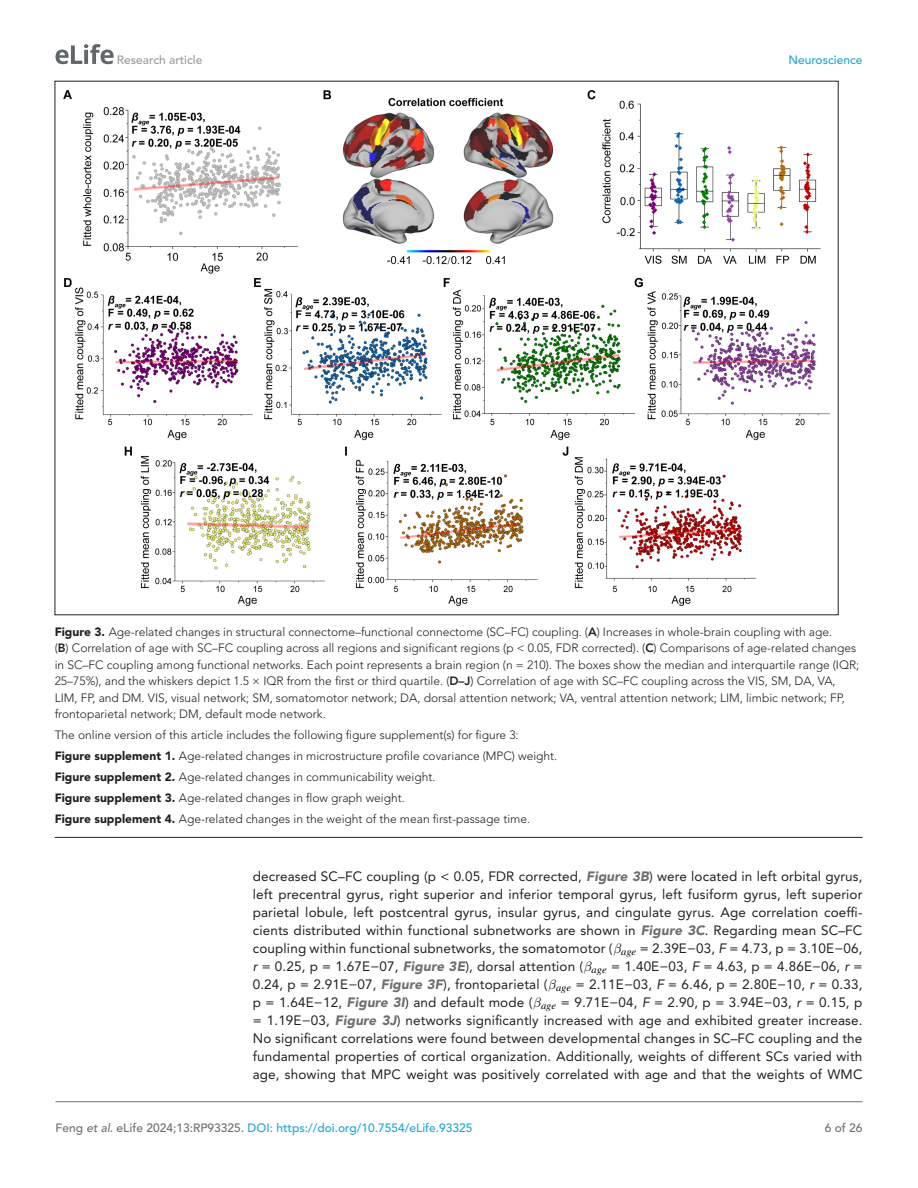
<style>
.page{position:relative;width:918px;height:1188px;background:#fff}
.page>*{position:absolute;margin:0;border:0;box-sizing:border-box;transform-origin:0 0}
.t1{font:13.5px/18px "Avenir LT Std";letter-spacing:.01em;color:#231f20;text-align:justify}
.t2{font:300 12px/16.5px "Avenir LT Std";color:#231f20}
.t3{font:500 12px "Avenir LT Std";color:#1ea4d7}
.t4{font:500 12px "Avenir LT Std";color:#9a9a9a}
.t5{font:500 12px "Avenir LT Std";color:#6e6e70}
.s1{font-weight:900}
.s2{font-weight:800}
.s3{font-weight:900;font-style:italic;color:#6e6e70}
.s4{font-family:"CMMI9";color:#000}
.s5{font-style:italic}
.s6{color:#6e6e70}
.s7{font-style:italic;color:#6e6e70}
</style>
<div class="page">
<svg style="left:56px;top:44px;width:58px;height:20px"></svg>
<hr style="left:56px;top:1101px;width:806px;height:1px;background:#6e6e70">
<hr style="left:55px;top:837px;width:807px;height:1px;background:#231f20">
<img style="left:64px;top:90px;width:765px;height:516px">
<p class="t4" style="left:117px;top:53px;width:87px">Research article</p>
<p class="t3" style="left:788px;top:53px;width:76px">Neuroscience</p>
<p class="t2" style="left:55px;top:624px;width:806px"><span class="s1">Figure 3.</span> Age-related changes in structural connectome–functional connectome (SC–FC) coupling. (<span class="s2">A</span>) Increases in whole-brain coupling with age.<br>(<span class="s2">B</span>) Correlation of age with SC–FC coupling across all regions and significant regions (p &lt; 0.05, FDR corrected). (<span class="s2">C</span>) Comparisons of age-related changes in SC–FC coupling among functional networks. Each point represents a brain region (n = 210). The boxes show the median and interquartile range (IQR; 25–75%), and the whiskers depict 1.5 × IQR from the first or third quartile. (<span class="s2">D–J</span>) Correlation of age with SC–FC coupling across the VIS, SM, DA, VA, LIM, FP, and DM. VIS, visual network; SM, somatomotor network; DA, dorsal attention network; VA, ventral attention network; LIM, limbic network; FP, frontoparietal network; DM, default mode network.</p>
<p class="t2" style="left:55px;top:725px;width:504px;line-height:21px">The online version of this article includes the following figure supplement(s) for figure 3:<br><span class="s1">Figure supplement 1.</span> Age-related changes in microstructure profile covariance (MPC) weight.<br><span class="s1">Figure supplement 2.</span> Age-related changes in communicability weight.<br><span class="s1">Figure supplement 3.</span> Age-related changes in flow graph weight.<br><span class="s1">Figure supplement 4.</span> Age-related changes in the weight of the mean first-passage time.</p>
<p class="t1" style="left:253px;top:868px;width:611px">decreased SC–FC coupling (p &lt; 0.05, FDR corrected, <span class="s3">Figure 3B</span>) were located in left orbital gyrus, left precentral gyrus, right superior and inferior temporal gyrus, left fusiform gyrus, left superior parietal lobule, left postcentral gyrus, insular gyrus, and cingulate gyrus. Age correlation coeffi&shy;cients distributed within functional subnetworks are shown in <span class="s3">Figure 3C</span>. Regarding mean SC–FC coupling within functional subnetworks, the somatomotor (<span class="s4">β</span><sub>age</sub> = 2.39E−03, <span class="s5">F</span> = 4.73, p = 3.10E−06, <span class="s5">r</span> = 0.25, p = 1.67E−07, <span class="s3">Figure 3E</span>), dorsal attention (<span class="s4">β</span><sub>age</sub> = 1.40E−03, <span class="s5">F</span> = 4.63, p = 4.86E−06, <span class="s5">r</span> = 0.24, p = 2.91E−07, <span class="s3">Figure 3F</span>), frontoparietal (<span class="s4">β</span><sub>age</sub> = 2.11E−03, <span class="s5">F</span> = 6.46, p = 2.80E−10, <span class="s5">r</span> = 0.33, p = 1.64E−12, <span class="s3">Figure 3I</span>) and default mode (<span class="s4">β</span><sub>age</sub> = 9.71E−04, <span class="s5">F</span> = 2.90, p = 3.94E−03, <span class="s5">r</span> = 0.15, p = 1.19E−03, <span class="s3">Figure 3J</span>) networks significantly increased with age and exhibited greater increase.<br>No significant correlations were found between developmental changes in SC–FC coupling and the fundamental properties of cortical organization. Additionally, weights of different SCs varied with age, showing that MPC weight was positively correlated with age and that the weights of WMC</p>
<p class="t3" style="left:56px;top:1121px;width:419px"><span class="s6">Feng</span> <span class="s7">et al</span><span class="s6">. eLife 2024;13:RP93325.</span> DOI: https://doi.org/10.7554/eLife.93325</p>
<p class="t5" style="left:825px;top:1121px;width:39px">6 of 26</p>
</div>
